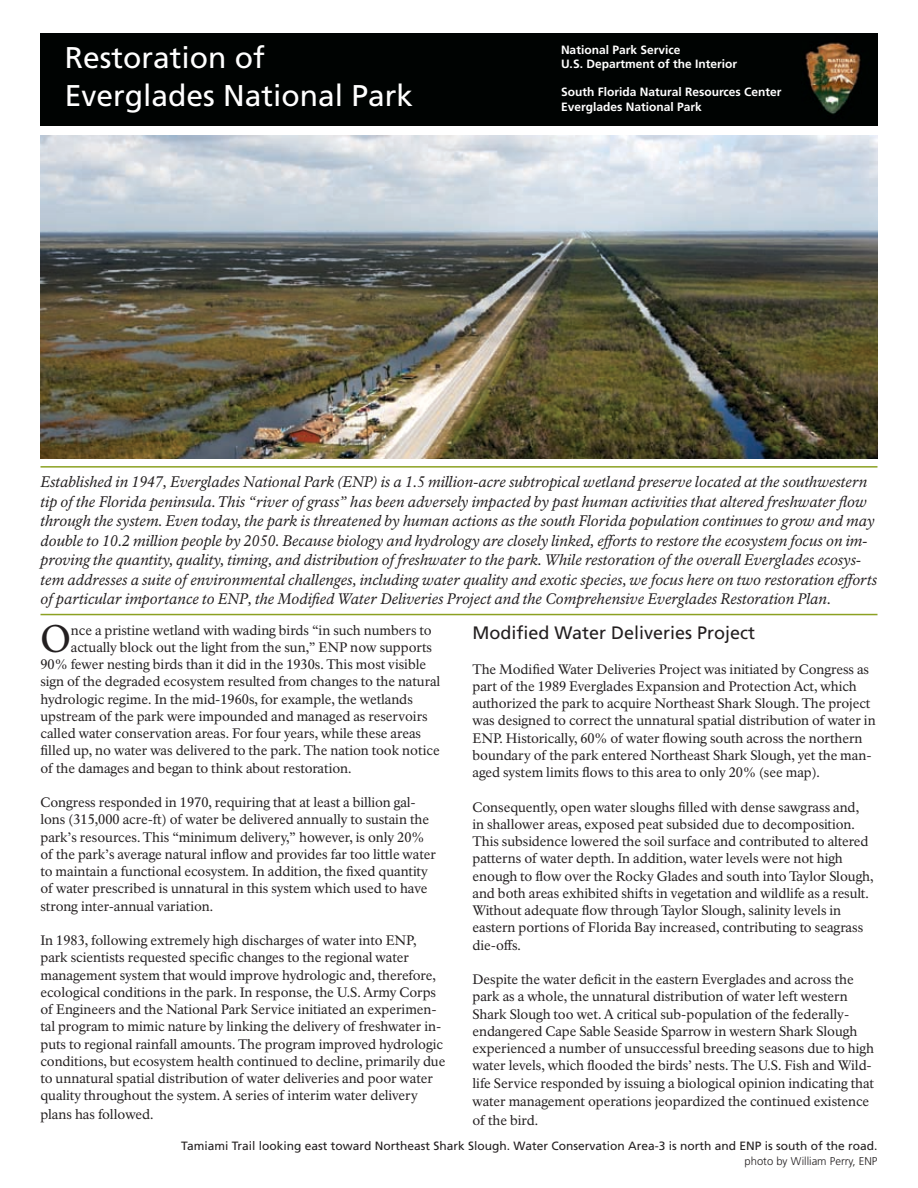
<style>
.page{position:relative;width:918px;height:1188px;background:#fff}
.page>*{position:absolute;margin:0;border:0;box-sizing:border-box;transform-origin:0 0}
.t1{font:37.8px "NPS Rawlinson OT";color:#231f20}
.t2{font:30px/37.5px "Frutiger LT Std";color:#fff}
.t3{font:18px "Frutiger LT Std";color:#231f20}
.t4{font:italic 15px/19.5px "NPS Rawlinson OT";color:#231f20}
.t5{font:13.5px/17.2px "NPS Rawlinson OT";letter-spacing:-.005em;color:#231f20}
.t6{font:12px "Frutiger LT Std";color:#231f20}
.t7{font:700 12px/14.2px "Frutiger LT Std";color:#fff}
.t8{font:300 11.25px "Frutiger LT Std";color:#231f20}
</style>
<div class="page">
<hr style="left:40px;top:466px;width:838px;height:2px;background:#8ca122">
<hr style="left:40px;top:614px;width:838px;height:1px;background:#8ca122">
<div style="left:40px;top:34px;width:838px;height:92px;background:#000302"></div>
<img style="left:40px;top:135px;width:838px;height:323px">
<h2 class="t2" style="left:65px;top:39px;width:350px">Restoration of<br>Everglades National Park</h2>
<p class="t7" style="left:561px;top:42px;width:178px">National Park Service<br>U.S. Department of the Interior</p>
<p class="t7" style="left:561px;top:85px;width:222px">South Florida Natural Resources Center<br>Everglades National Park</p>
<p class="t4" style="left:40px;top:473px;width:838px">Established in 1947, Everglades National Park (ENP) is a 1.5 million-acre subtropical wetland preserve located at the southwestern tip of the Florida peninsula. This “river of grass” has been adversely impacted by past human activities that altered freshwater flow through the system. Even today, the park is threatened by human actions as the south Florida population continues to grow and may double to 10.2 million people by 2050. Because biology and hydrology are closely linked, efforts to restore the ecosystem focus on im&shy;proving the quantity, quality, timing, and distribution of freshwater to the park. While restoration of the overall Everglades ecosys&shy;tem addresses a suite of environmental challenges, including water quality and exotic species, we focus here on two restoration efforts of particular importance to ENP, the Modified Water Deliveries Project and the Comprehensive Everglades Restoration Plan.</p>
<h1 class="t1" style="left:40px;top:616px;width:32px">O</h1>
<p class="t5" style="left:71px;top:622px;width:362px">nce a pristine wetland with wading birds “in such numbers to</p>
<p class="t5" style="left:71px;top:639px;width:363px">actually block out the light from the sun,” ENP now supports</p>
<p class="t5" style="left:40px;top:656px;width:387px">90% fewer nesting birds than it did in the 1930s. This most visible</p>
<p class="t5" style="left:40px;top:673px;width:401px">sign of the degraded ecosystem resulted from changes to the natural</p>
<p class="t5" style="left:40px;top:691px;width:374px">hydrologic regime. In the mid-1960s, for example, the wetlands</p>
<p class="t5" style="left:40px;top:708px;width:389px">upstream of the park were impounded and managed as reservoirs</p>
<p class="t5" style="left:40px;top:725px;width:382px">called water conservation areas. For four years, while these areas</p>
<p class="t5" style="left:40px;top:742px;width:401px">filled up, no water was delivered to the park. The nation took notice</p>
<p class="t5" style="left:40px;top:760px;width:312px">of the damages and began to think about restoration.</p>
<p class="t5" style="left:40px;top:794px;width:397px">Congress responded in 1970, requiring that at least a billion gal&shy;lons (315,000 acre-ft) of water be delivered annually to sustain the park’s resources. This “minimum delivery,” however, is only 20% of the park’s average natural inflow and provides far too little water to maintain a functional ecosystem. In addition, the fixed quantity of water prescribed is unnatural in this system which used to have strong inter-annual variation.</p>
<p class="t5" style="left:40px;top:932px;width:406px">In 1983, following extremely high discharges of water into ENP, park scientists requested specific changes to the regional water management system that would improve hydrologic and, therefore, ecological conditions in the park. In response, the U.S. Army Corps of Engineers and the National Park Service initiated an experimen&shy;tal program to mimic nature by linking the delivery of freshwater in&shy;puts to regional rainfall amounts. The program improved hydrologic conditions, but ecosystem health continued to decline, primarily due to unnatural spatial distribution of water deliveries and poor water quality throughout the system. A series of interim water delivery</p>
<p class="t5" style="left:40px;top:1106px;width:115px">plans has followed.</p>
<h3 class="t3" style="left:472px;top:622px;width:284px">Modified Water Deliveries Project</h3>
<p class="t5" style="left:472px;top:660px;width:405px">The Modified Water Deliveries Project was initiated by Congress as part of the 1989 Everglades Expansion and Protection Act, which authorized the park to acquire Northeast Shark Slough. The project was designed to correct the unnatural spatial distribution of water in ENP. Historically, 60% of water flowing south across the northern boundary of the park entered Northeast Shark Slough, yet the man&shy;aged system limits flows to this area to only 20% (see map).</p>
<p class="t5" style="left:472px;top:798px;width:403px">Consequently, open water sloughs filled with dense sawgrass and, in shallower areas, exposed peat subsided due to decomposition.<br>This subsidence lowered the soil surface and contributed to altered patterns of water depth. In addition, water levels were not high enough to flow over the Rocky Glades and south into Taylor Slough, and both areas exhibited shifts in vegetation and wildlife as a result.<br>Without adequate flow through Taylor Slough, salinity levels in eastern portions of Florida Bay increased, contributing to seagrass die-offs.</p>
<p class="t5" style="left:472px;top:971px;width:403px">Despite the water deficit in the eastern Everglades and across the park as a whole, the unnatural distribution of water left western Shark Slough too wet. A critical sub-population of the federally&shy;endangered Cape Sable Seaside Sparrow in western Shark Slough experienced a number of unsuccessful breeding seasons due to high water levels, which flooded the birds’ nests. The U.S. Fish and Wild&shy;life Service responded by issuing a biological opinion indicating that</p>
<p class="t5" style="left:472px;top:1092px;width:398px;line-height:18.8px">water management operations jeopardized the continued existence of the bird.</p>
<p class="t6" style="left:181px;top:1139px;width:698px">Tamiami Trail looking east toward Northeast Shark Slough. Water Conservation Area-3 is north and ENP is south of the road.</p>
<p class="t8" style="left:745px;top:1155px;width:134px">photo by William Perry, ENP</p>
</div>
